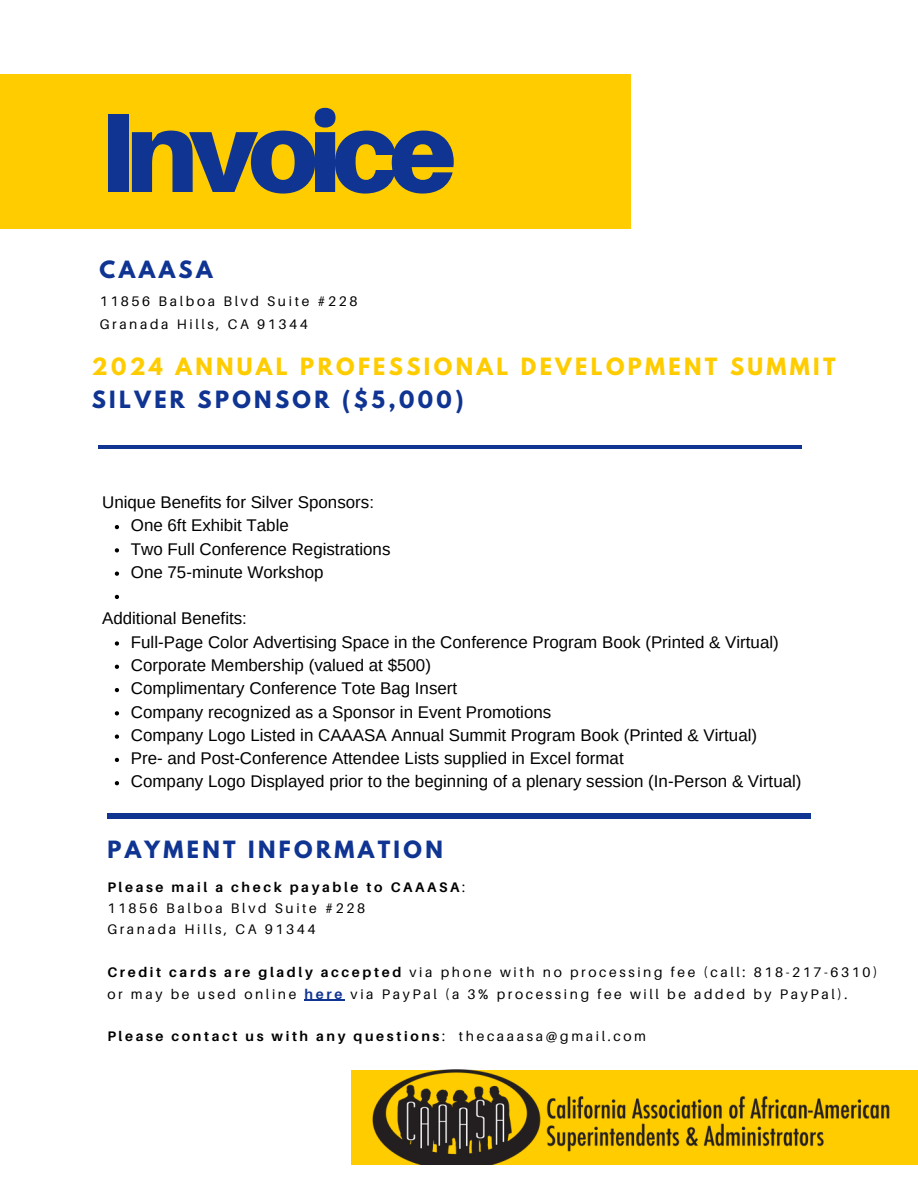
<style>
.page{position:relative;width:918px;height:1188px;background:#fff}
.page>*{position:absolute;margin:0;border:0;box-sizing:border-box;transform-origin:0 0}
.t1{font:900 112.05px "Aileron";letter-spacing:-.08em;color:#0f3492}
.t2{font:700 21.15px "League Spartan";letter-spacing:.16em;color:#0f3492}
.t3{font:700 21.15px "League Spartan";letter-spacing:.16em;color:#fc0}
.t4{font:16.95px "Arimo";color:#000}
.t5{font:13.8px/21.3px "Aileron";letter-spacing:.19em;color:#000}
.t6{font:700 13.8px "Aileron";letter-spacing:.19em;color:#000}
.s1{font-weight:400}
.s2{font-weight:700}
.s3{font-weight:700;color:#0f3492}
</style>
<div class="page">
<div style="left:0;top:74px;width:630px;height:154px;background:#fc0"></div>
<div style="left:351px;top:1070px;width:567px;height:95px;background:#fc0"></div>
<hr style="left:98px;top:445px;width:703px;height:4px;background:#0f3492">
<svg style="left:115px;top:525px;width:4px;height:4px"></svg>
<svg style="left:115px;top:548px;width:4px;height:4px"></svg>
<svg style="left:115px;top:572px;width:4px;height:4px"></svg>
<svg style="left:115px;top:595px;width:4px;height:4px"></svg>
<svg style="left:115px;top:641px;width:4px;height:5px"></svg>
<svg style="left:115px;top:665px;width:4px;height:4px"></svg>
<svg style="left:115px;top:688px;width:4px;height:4px"></svg>
<svg style="left:115px;top:711px;width:4px;height:4px"></svg>
<svg style="left:115px;top:735px;width:4px;height:4px"></svg>
<svg style="left:115px;top:758px;width:4px;height:4px"></svg>
<svg style="left:115px;top:781px;width:4px;height:4px"></svg>
<div style="left:107px;top:813px;width:704px;height:6px;background:#0f3492"></div>
<hr style="left:305px;top:1000px;width:40px;height:1px;background:#0f3492">
<img style="left:372px;top:1070px;width:518px;height:94px">
<p class="t1" style="left:100px;top:83px;width:358px">Invoice</p>
<p class="t2" style="left:100px;top:259px;width:114px">CAAASA</p>
<p class="t5" style="left:100px;top:291px;width:259px">11856 Balboa Blvd Suite #228</p>
<p class="t5" style="left:100px;top:313px;width:210px">Granada Hills, CA 91344</p>
<p class="t3" style="left:92px;top:356px;width:745px">2024 ANNUAL PROFESSIONAL DEVELOPMENT SUMMIT</p>
<p class="t2" style="left:92px;top:389px;width:373px">SILVER SPONSOR ($5,000)</p>
<p class="t4" style="left:102px;top:493px;width:273px">Unique Benefits for Silver Sponsors:</p>
<p class="t4" style="left:131px;top:516px;width:159px">One 6ft Exhibit Table</p>
<p class="t4" style="left:131px;top:539px;width:261px">Two Full Conference Registrations</p>
<p class="t4" style="left:131px;top:563px;width:194px">One 75-minute Workshop</p>
<p class="t4" style="left:102px;top:609px;width:146px">Additional Benefits:</p>
<p class="t4" style="left:131px;top:632px;width:649px">Full-Page Color Advertising Space in the Conference Program Book (Printed &amp; Virtual)</p>
<p class="t4" style="left:131px;top:656px;width:302px">Corporate Membership (valued at $500)</p>
<p class="t4" style="left:131px;top:679px;width:328px">Complimentary Conference Tote Bag Insert</p>
<p class="t4" style="left:131px;top:702px;width:422px">Company recognized as a Sponsor in Event Promotions</p>
<p class="t4" style="left:131px;top:726px;width:628px">Company Logo Listed in CAAASA Annual Summit Program Book (Printed &amp; Virtual)</p>
<p class="t4" style="left:131px;top:749px;width:494px">Pre- and Post-Conference Attendee Lists supplied in Excel format</p>
<p class="t4" style="left:131px;top:772px;width:672px">Company Logo Displayed prior to the beginning of a plenary session (In-Person &amp; Virtual)</p>
<p class="t2" style="left:107px;top:839px;width:337px">PAYMENT INFORMATION</p>
<p class="t6" style="left:107px;top:878px;width:359px">Please mail a check payable to CAAASA<span class="s1">:</span></p>
<p class="t5" style="left:107px;top:897px;width:259px">11856 Balboa Blvd Suite #228</p>
<p class="t5" style="left:107px;top:919px;width:210px">Granada Hills, CA 91344</p>
<p class="t5" style="left:107px;top:961px;width:772px"><span class="s2">Credit cards are gladly accepted</span> via phone with no processing fee (call: 818-217-6310) or may be used online <span class="s3">here</span> via PayPal (a 3% processing fee will be added by PayPal).</p>
<p class="t6" style="left:107px;top:1028px;width:540px">Please contact us with any questions<span class="s1">: thecaaasa@gmail.com</span></p>
</div>
